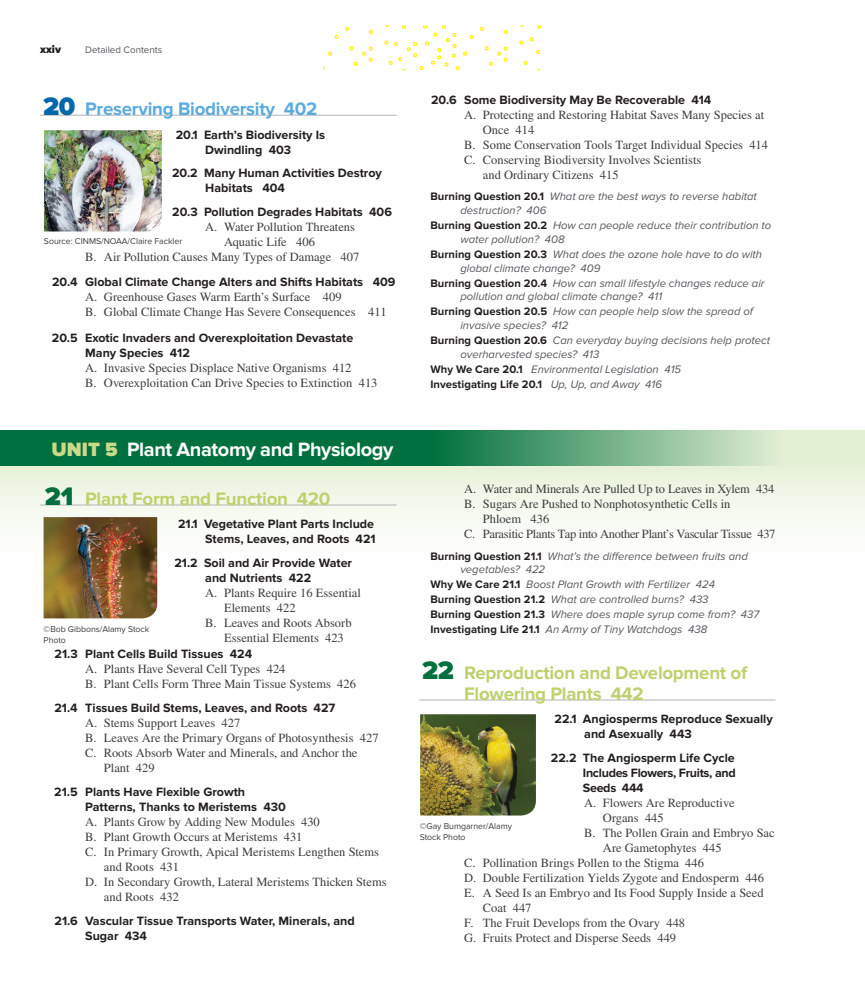
<style>
.page{position:relative;width:865px;height:982px;background:#fff}
.page>*{position:absolute;margin:0;border:0;box-sizing:border-box;transform-origin:0 0}
.fto_tx_unit_tt{font:700 20px "Proxima Nova";letter-spacing:-.02em;color:#fff}
.fto_tx_ch_tt{font:700 18.75px/20.6px "Proxima Nova";letter-spacing:-.015em;color:#bdd26e}
.fto_tx_ch_tt-2{font:700 18.75px "Proxima Nova";letter-spacing:-.015em;color:#5babdf}
.fto_tx_hb{font:12.5px/15px "STIX Math Jax Main";color:#3e3e3f}
.fto_tx_ha{font:700 12.5px/15px "Proxima Nova";color:#231f20}
.fto_tx_ha_first{font:700 12.5px/15px "Proxima Nova";color:#231f20}
.fto_tx_hb_indent{font:12.5px/15px "STIX Math Jax Main";color:#3e3e3f}
.fto_tx_hb-2{font:12.5px "STIX Math Jax Main";letter-spacing:-.02em;color:#3e3e3f}
.fto_tx_box_st{font:italic 11.25px/13.8px "Proxima Nova";color:#57585a}
.fto_tx_box_st_after{font:italic 11.25px/13.8px "Proxima Nova";color:#57585a}
.fto_tx_box_st-2{font:700 11.25px "Proxima Nova";letter-spacing:.005em;color:#231f20}
.t1{font:900 11.25px "Proxima Nova";color:#231f20}
.t2{font:9.75px "Proxima Nova";color:#57585a}
.bch_fgcr{font:8.75px/11.2px "Proxima Nova";letter-spacing:-.005em;color:#3e3e3f}
.s1{font-weight:900;font-size:26.25px;color:#0067aa}
.s2{font-weight:900;color:#cada89}
.s3{font-weight:900;font-size:26.25px;color:#00703e}
.s4{font-weight:700;font-style:normal;color:#231f20}
.s5{font-weight:400;font-style:italic;color:#57585a}
</style>
<div class="page">
<hr style="left:40px;top:115px;width:356px;height:1px;background:#b2b3b7">
<img style="left:44px;top:130px;width:118px;height:101px">
<svg style="left:0;top:466px;width:865px;height:114px"></svg>
<svg style="left:0;top:430px;width:865px;height:36px;background:#43956a"></svg>
<hr style="left:40px;top:504px;width:356px;height:1px;background:#b2b3b7">
<img style="left:44px;top:517px;width:113px;height:101px">
<hr style="left:419px;top:699px;width:356px;height:1px;background:#b2b3b7">
<img style="left:420px;top:714px;width:116px;height:101px">
<svg style="left:349px;top:46px;width:24px;height:20px"></svg>
<svg style="left:369px;top:30px;width:4px;height:4px"></svg>
<svg style="left:328px;top:51px;width:4px;height:5px"></svg>
<svg style="left:334px;top:35px;width:5px;height:4px"></svg>
<svg style="left:345px;top:27px;width:4px;height:4px"></svg>
<svg style="left:484px;top:46px;width:24px;height:20px"></svg>
<svg style="left:504px;top:30px;width:4px;height:4px"></svg>
<svg style="left:480px;top:27px;width:4px;height:4px"></svg>
<svg style="left:519px;top:40px;width:4px;height:5px"></svg>
<svg style="left:537px;top:25px;width:4px;height:4px"></svg>
<svg style="left:523px;top:61px;width:4px;height:4px"></svg>
<svg style="left:529px;top:37px;width:5px;height:4px"></svg>
<svg style="left:536px;top:50px;width:4px;height:4px"></svg>
<svg style="left:384px;top:25px;width:90px;height:45px"></svg>
<p class="t1" style="left:40px;top:43px;width:22px">xxiv</p>
<p class="t2" style="left:85px;top:44px;width:78px">Detailed Contents</p>
<p class="fto_tx_ch_tt-2" style="left:43px;top:98px;width:276px"><span class="s1">20</span> Preserving Biodiversity 402</p>
<p class="fto_tx_ha_first" style="left:176px;top:127px;width:151px;text-align:center">20.1 Earth’s Biodiversity Is<br>Dwindling 403</p>
<p class="fto_tx_ha_first" style="left:205px;top:166px;width:178px;text-indent:-33px">20.2 Many Human Activities Destroy<br>Habitats 404</p>
<p class="fto_tx_ha_first" style="left:172px;top:205px;width:221px">20.3 Pollution Degrades Habitats 406</p>
<p class="fto_tx_hb_indent" style="left:224px;top:220px;width:132px;text-indent:-19px">A. Water Pollution Threatens<br>Aquatic Life 406</p>
<p class="fto_tx_hb" style="left:85px;top:250px;width:276px">B. Air Pollution Causes Many Types of Damage 407</p>
<p class="fto_tx_ha" style="left:52px;top:275px;width:345px">20.4 Global Climate Change Alters and Shifts Habitats 409</p>
<p class="fto_tx_hb" style="left:85px;top:290px;width:258px">A. Greenhouse Gases Warm Earth’s Surface 409</p>
<p class="fto_tx_hb" style="left:85px;top:305px;width:303px">B. Global Climate Change Has Severe Consequences 411</p>
<p class="fto_tx_ha" style="left:85px;top:331px;width:270px;text-indent:-33px">20.5 Exotic Invaders and Overexploitation Devastate<br>Many Species 412</p>
<p class="fto_tx_hb" style="left:85px;top:361px;width:268px">A. Invasive Species Displace Native Organisms 412</p>
<p class="fto_tx_hb" style="left:85px;top:376px;width:294px">B. Overexploitation Can Drive Species to Extinction 413</p>
<p class="bch_fgcr" style="left:44px;top:236px;width:140px">Source: CINMS/NOAA/Claire Fackler</p>
<p class="fto_tx_unit_tt" style="left:51px;top:438px;width:343px"><span class="s2">UNIT 5</span> Plant Anatomy and Physiology</p>
<p class="fto_tx_ch_tt" style="left:45px;top:488px;width:287px"><span class="s3">21</span> Plant Form and Function 420</p>
<p class="fto_tx_ha_first" style="left:178px;top:517px;width:199px;text-align:right">21.1 Vegetative Plant Parts Include<br>Stems, Leaves, and Roots 421</p>
<p class="fto_tx_ha_first" style="left:205px;top:555px;width:148px;text-indent:-31px">21.2 Soil and Air Provide Water and Nutrients 422</p>
<p class="fto_tx_hb_indent" style="left:224px;top:586px;width:138px;text-indent:-19px">A. Plants Require 16 Essential<br>Elements 422</p>
<p class="fto_tx_hb_indent" style="left:224px;top:616px;width:129px;text-indent:-19px">B. Leaves and Roots Absorb<br>Essential Elements 423</p>
<p class="fto_tx_ha" style="left:55px;top:647px;width:199px">21.3 Plant Cells Build Tissues 424</p>
<p class="fto_tx_hb" style="left:85px;top:662px;width:202px">A. Plants Have Several Cell Types 424</p>
<p class="fto_tx_hb" style="left:85px;top:677px;width:272px">B. Plant Cells Form Three Main Tissue Systems 426</p>
<p class="fto_tx_ha" style="left:54px;top:700px;width:282px">21.4 Tissues Build Stems, Leaves, and Roots 427</p>
<p class="fto_tx_hb" style="left:85px;top:716px;width:156px">A. Stems Support Leaves 427</p>
<p class="fto_tx_hb" style="left:85px;top:731px;width:295px">B. Leaves Are the Primary Organs of Photosynthesis 427</p>
<p class="fto_tx_hb" style="left:104px;top:746px;width:255px;text-indent:-19px">C. Roots Absorb Water and Minerals, and Anchor the<br>Plant 429</p>
<p class="fto_tx_ha" style="left:85px;top:784px;width:202px;text-indent:-31px">21.5 Plants Have Flexible Growth<br>Patterns, Thanks to Meristems 430</p>
<p class="fto_tx_hb" style="left:85px;top:815px;width:236px">A. Plants Grow by Adding New Modules 430</p>
<p class="fto_tx_hb" style="left:85px;top:830px;width:219px">B. Plant Growth Occurs at Meristems 431</p>
<p class="fto_tx_hb" style="left:104px;top:845px;width:276px;text-indent:-19px">C. In Primary Growth, Apical Meristems Lengthen Stems and Roots 431</p>
<p class="fto_tx_hb" style="left:104px;top:875px;width:284px;text-indent:-19px">D. In Secondary Growth, Lateral Meristems Thicken Stems and Roots 432</p>
<p class="fto_tx_ha" style="left:85px;top:913px;width:271px;text-indent:-31px">21.6 Vascular Tissue Transports Water, Minerals, and<br>Sugar 434</p>
<p class="bch_fgcr" style="left:44px;top:623px;width:107px">©Bob Gibbons/Alamy Stock<br>Photo</p>
<p class="fto_tx_ha" style="left:431px;top:93px;width:282px">20.6 Some Biodiversity May Be Recoverable 414</p>
<p class="fto_tx_hb" style="left:483px;top:108px;width:283px;text-indent:-19px">A. Protecting and Restoring Habitat Saves Many Species at<br>Once 414</p>
<p class="fto_tx_hb" style="left:464px;top:138px;width:305px">B. Some Conservation Tools Target Individual Species 414</p>
<p class="fto_tx_hb" style="left:483px;top:153px;width:220px;text-indent:-19px">C. Conserving Biodiversity Involves Scientists and Ordinary Citizens 415</p>
<p class="fto_tx_box_st_after" style="left:460px;top:190px;width:298px;text-indent:-30px"><span class="s4">Burning Question 20.1</span> What are the best ways to reverse habitat destruction? 406</p>
<p class="fto_tx_box_st" style="left:460px;top:219px;width:312px;text-indent:-30px"><span class="s4">Burning Question 20.2</span> How can people reduce their contribution to water pollution? 408</p>
<p class="fto_tx_box_st" style="left:460px;top:247px;width:303px;text-indent:-30px"><span class="s4">Burning Question 20.3</span> What does the ozone hole have to do with global climate change? 409</p>
<p class="fto_tx_box_st" style="left:460px;top:276px;width:306px;text-indent:-30px"><span class="s4">Burning Question 20.4</span> How can small lifestyle changes reduce air pollution and global climate change? 411</p>
<p class="fto_tx_box_st" style="left:460px;top:305px;width:294px;text-indent:-30px"><span class="s4">Burning Question 20.5</span> How can people help slow the spread of invasive species? 412</p>
<p class="fto_tx_box_st" style="left:460px;top:334px;width:311px;text-indent:-30px"><span class="s4">Burning Question 20.6</span> Can everyday buying decisions help protect overharvested species? 413</p>
<p class="fto_tx_box_st" style="left:430px;top:362px;width:252px"><span class="s4">Why We Care 20.1</span> Environmental Legislation 415</p>
<p class="fto_tx_box_st-2" style="left:430px;top:377px;width:233px">Investigating Life 20.1 <span class="s5">Up, Up, and Away 416</span></p>
<p class="fto_tx_hb" style="left:464px;top:482px;width:312px">A. Water and Minerals Are Pulled Up to Leaves in Xylem 434</p>
<p class="fto_tx_hb" style="left:483px;top:497px;width:249px;text-indent:-19px">B. Sugars Are Pushed to Nonphotosynthetic Cells in<br>Phloem 436</p>
<p class="fto_tx_hb-2" style="left:464px;top:526px;width:313px">C. Parasitic Plants Tap into Another Plant’s Vascular Tissue 437</p>
<p class="fto_tx_box_st_after" style="left:460px;top:549px;width:289px;text-indent:-30px"><span class="s4">Burning Question 21.1</span> What’s the difference between fruits and vegetables? 422</p>
<p class="fto_tx_box_st" style="left:430px;top:578px;width:286px"><span class="s4">Why We Care 21.1</span> Boost Plant Growth with Fertilizer 424</p>
<p class="fto_tx_box_st" style="left:430px;top:593px;width:280px"><span class="s4">Burning Question 21.2</span> What are controlled burns? 433</p>
<p class="fto_tx_box_st" style="left:430px;top:608px;width:330px"><span class="s4">Burning Question 21.3</span> Where does maple syrup come from? 437</p>
<p class="fto_tx_box_st" style="left:430px;top:623px;width:278px"><span class="s4">Investigating Life 21.1</span> An Army of Tiny Watchdogs 438</p>
<p class="fto_tx_ch_tt" style="left:464px;top:663px;width:284px;text-indent:-42px"><span class="s3">22</span> Reproduction and Development of<br>Flowering Plants 442</p>
<p class="fto_tx_ha_first" style="left:584px;top:712px;width:190px;text-indent:-30px">22.1 Angiosperms Reproduce Sexually and Asexually 443</p>
<p class="fto_tx_ha_first" style="left:583px;top:750px;width:154px;text-align:justify;text-indent:-32px">22.2 The Angiosperm Life Cycle Includes Flowers, Fruits, and Seeds 444</p>
<p class="fto_tx_hb_indent" style="left:603px;top:796px;width:133px;text-indent:-19px">A. Flowers Are Reproductive<br>Organs 445</p>
<p class="fto_tx_hb_indent" style="left:603px;top:826px;width:173px;text-indent:-19px">B. The Pollen Grain and Embryo Sac<br>Are Gametophytes 445</p>
<p class="fto_tx_hb" style="left:464px;top:856px;width:241px">C. Pollination Brings Pollen to the Stigma 446</p>
<p class="fto_tx_hb" style="left:464px;top:871px;width:301px">D. Double Fertilization Yields Zygote and Endosperm 446</p>
<p class="fto_tx_hb" style="left:483px;top:886px;width:282px;text-indent:-19px">E. A Seed Is an Embryo and Its Food Supply Inside a Seed<br>Coat 447</p>
<p class="fto_tx_hb" style="left:464px;top:916px;width:222px">F. The Fruit Develops from the Ovary 448</p>
<p class="fto_tx_hb" style="left:464px;top:931px;width:213px">G. Fruits Protect and Disperse Seeds 449</p>
<p class="bch_fgcr" style="left:420px;top:820px;width:94px">©Gay Bumgarner/Alamy<br>Stock Photo</p>
</div>
